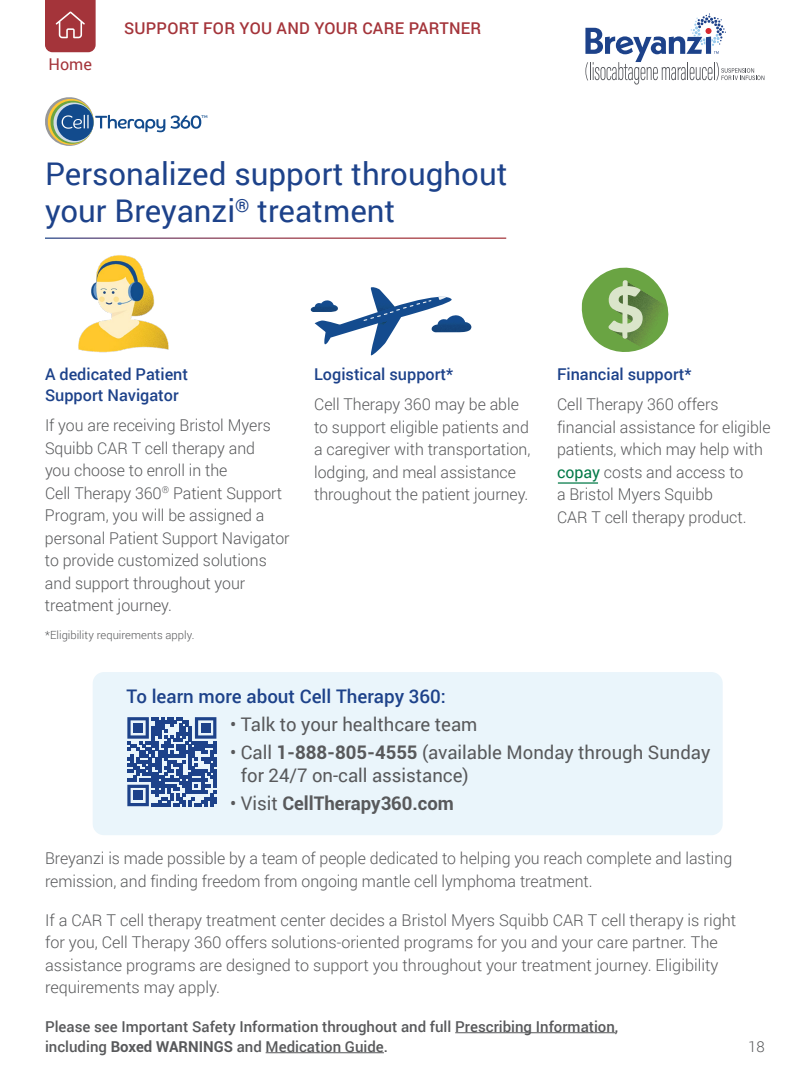
<style>
.page{position:relative;width:810px;height:1080px;background:#fff}
.page>*{position:absolute;margin:0;border:0;box-sizing:border-box;transform-origin:0 0}
.t1{font:31.25px/37.5px "Roboto";color:#1d428a}
.t2{font:18.75px/23.8px "Roboto";color:#58595b}
.t3{font:500 18.75px "Roboto";color:#1d428a}
.t4{font:700 18.75px "Roboto";color:#58595b}
.t5{font:300 16.25px/22.5px "Roboto";color:#58595b}
.t6{font:500 16.25px/21.2px "Roboto";color:#1d428a}
.t7{font:500 16.25px "Roboto";letter-spacing:.015em;color:#a4343a}
.t8{font:16.25px "Roboto";color:#a4343a}
.t9{font:500 15px/20px "Roboto";color:#58595b}
.t10{font:300 15px "Roboto";color:#58595b}
.t11{font:300 11.25px "Roboto";color:#58595b}
.t12{font:4px "Co Headline";color:#104c8e}
.s1{font-weight:400;color:#027947}
.s2{font-weight:700}
.s3{font-weight:400}
</style>
<div class="page">
<svg style="left:585px;top:13px;width:179px;height:72px"></svg>
<svg style="left:45px;top:0;width:51px;height:52px;background:#aa4348"></svg>
<hr style="left:455px;top:1032px;width:160px;height:1px;background:#58595b">
<hr style="left:266px;top:1052px;width:118px;height:1px;background:#58595b">
<svg style="left:45px;top:97px;width:156px;height:49px"></svg>
<hr style="left:558px;top:482px;width:40px;height:2px;background:#027947">
<svg style="left:310px;top:287px;width:161px;height:69px"></svg>
<img style="left:362px;top:307px;width:40px;height:40px">
<img style="left:58px;top:237px;width:127px;height:116px">
<svg style="left:581px;top:267px;width:88px;height:85px"></svg>
<div style="left:93px;top:672px;width:630px;height:163px;background:#eaf5fb;border-radius:11px"></div>
<svg style="left:127px;top:717px;width:89px;height:89px"></svg>
<div style="left:134px;top:723px;width:9px;height:10px;background:#1d428a"></div>
<div style="left:201px;top:723px;width:9px;height:10px;background:#1d428a"></div>
<div style="left:134px;top:791px;width:9px;height:9px;background:#1d428a"></div>
<p class="t8" style="left:49px;top:53px;width:45px">Home</p>
<p class="t7" style="left:124px;top:17px;width:359px">SUPPORT FOR YOU AND YOUR CARE PARTNER</p>
<p class="t12" style="left:202px;top:114px;width:8px">TM</p>
<h1 class="t1" style="left:45px;top:154px;width:464px">Personalized support throughout your Breyanzi<sup>®</sup> treatment</h1>
<p class="t6" style="left:45px;top:363px;width:145px">A dedicated Patient<br>Support Navigator</p>
<p class="t5" style="left:45px;top:414px;width:246px">If you are receiving Bristol Myers<br>Squibb CAR T cell therapy and<br>you choose to enroll in the<br>Cell Therapy 360<sup>®</sup> Patient Support<br>Program, you will be assigned a personal Patient Support Navigator to provide customized solutions and support throughout your treatment journey.</p>
<p class="t11" style="left:45px;top:627px;width:151px">*Eligibility requirements apply.</p>
<p class="t6" style="left:314px;top:363px;width:141px">Logistical support*</p>
<p class="t5" style="left:314px;top:393px;width:218px">Cell Therapy 360 may be able to support eligible patients and a caregiver with transportation, lodging, and meal assistance throughout the patient journey.</p>
<p class="t3" style="left:126px;top:683px;width:321px">To learn more about Cell Therapy 360:</p>
<p class="t6" style="left:557px;top:363px;width:136px">Financial support*</p>
<p class="t5" style="left:557px;top:393px;width:215px">Cell Therapy 360 offers financial assistance for eligible patients, which may help with <span class="s1">copay</span> costs and access to<br>a Bristol Myers Squibb<br>CAR T cell therapy product.</p>
<p class="t2" style="left:230px;top:711px;width:249px">• Talk to your healthcare team</p>
<p class="t2" style="left:241px;top:739px;width:471px;text-indent:-11px">• Call <span class="s2">1-888-805-4555</span> (available Monday through Sunday for 24/7 on-call assistance)</p>
<p class="t4" style="left:230px;top:790px;width:225px"><span class="s3">• Visit</span> CellTherapy360.com</p>
<p class="t5" style="left:45px;top:847px;width:689px">Breyanzi is made possible by a team of people dedicated to helping you reach complete and lasting remission, and finding freedom from ongoing mantle cell lymphoma treatment.</p>
<p class="t5" style="left:45px;top:908px;width:693px">If a CAR T cell therapy treatment center decides a Bristol Myers Squibb CAR T cell therapy is right for you, Cell Therapy 360 offers solutions-oriented programs for you and your care partner. The assistance programs are designed to support you throughout your treatment journey. Eligibility requirements may apply.</p>
<p class="t9" style="left:45px;top:1016px;width:575px">Please see Important Safety Information throughout and full Prescribing Information, including <span class="s2">Boxed WARNINGS</span> and Medication Guide.</p>
<p class="t10" style="left:748px;top:1036px;width:18px">18</p>
</div>
